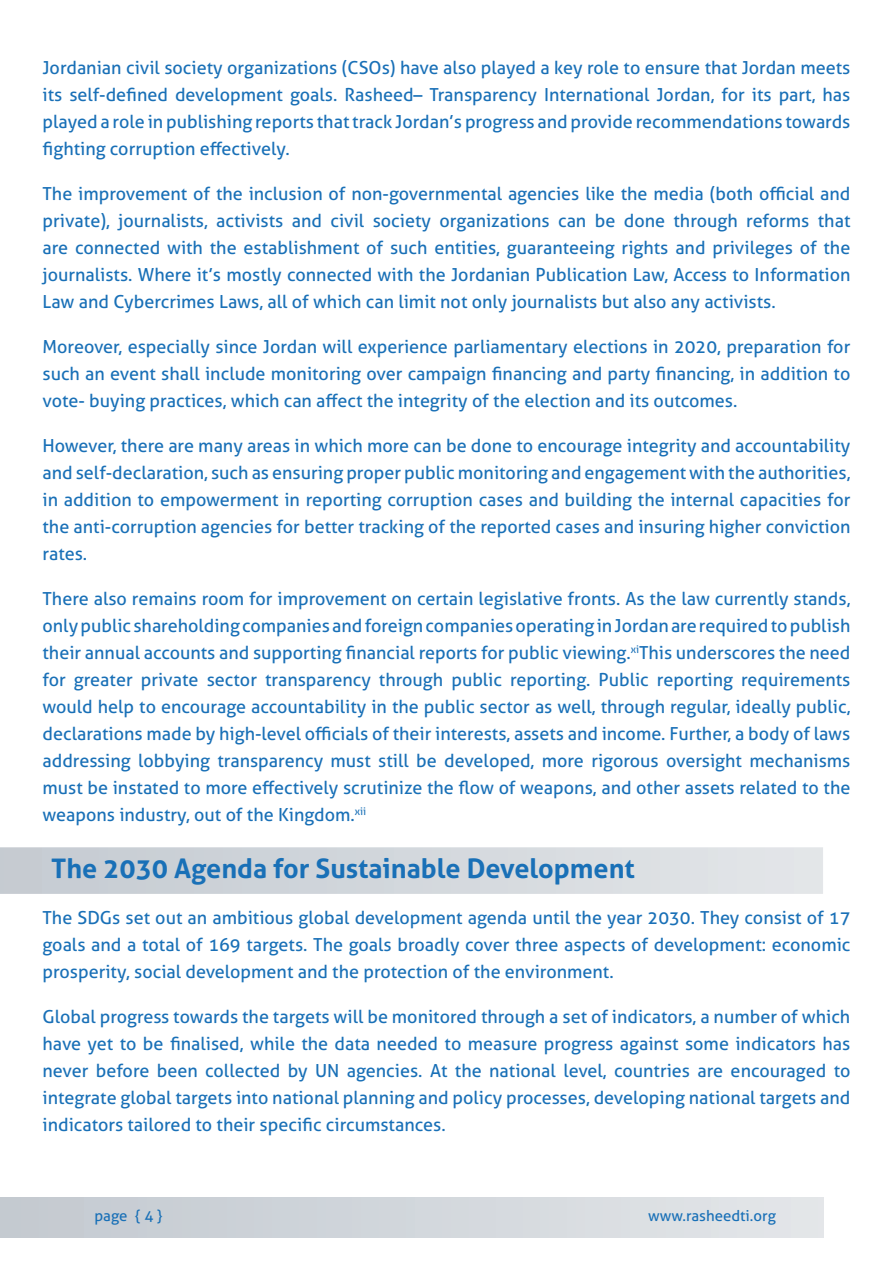
<style>
.page{position:relative;width:893px;height:1263px;background:#fff}
.page>*{position:absolute;margin:0;border:0;box-sizing:border-box;transform-origin:0 0}
.t1{font:700 27px "Aller";color:#1970b7}
.t2{font:18px/27px "Aller";color:#1970b7;text-align:justify}
.t3{font:15px "Aller";color:#1970b7}
</style>
<div class="page">
<div style="left:0;top:1197px;width:824px;height:40px;background:linear-gradient(to right,#c3c9d0,#e3e6e9)"></div>
<svg style="left:0;top:847px;width:823px;height:47px;background:#d3d8dd"></svg>
<p class="t2" style="left:43px;top:54px;width:809px">Jordanian civil society organizations (CSOs) have also played a key role to ensure that Jordan meets its self-defined development goals. Rasheed– Transparency International Jordan, for its part, has played a role in publishing reports that track Jordan’s progress and provide recommendations towards fighting corruption effectively.</p>
<p class="t2" style="left:43px;top:180px;width:809px">The improvement of the inclusion of non-governmental agencies like the media (both official and private), journalists, activists and civil society organizations can be done through reforms that are connected with the establishment of such entities, guaranteeing rights and privileges of the journalists. Where it’s mostly connected with the Jordanian Publication Law, Access to Information Law and Cybercrimes Laws, all of which can limit not only journalists but also any activists.</p>
<p class="t2" style="left:43px;top:333px;width:809px">Moreover, especially since Jordan will experience parliamentary elections in 2020, preparation for such an event shall include monitoring over campaign financing and party financing, in addition to vote- buying practices, which can affect the integrity of the election and its outcomes.</p>
<p class="t2" style="left:43px;top:432px;width:809px">However, there are many areas in which more can be done to encourage integrity and accountability and self-declaration, such as ensuring proper public monitoring and engagement with the authorities, in addition to empowerment in reporting corruption cases and building the internal capacities for the anti-corruption agencies for better tracking of the reported cases and insuring higher conviction rates.</p>
<p class="t2" style="left:43px;top:585px;width:809px">There also remains room for improvement on certain legislative fronts. As the law currently stands, only public shareholding companies and foreign companies operating in Jordan are required to publish their annual accounts and supporting financial reports for public viewing.<sup>xi</sup>This underscores the need for greater private sector transparency through public reporting. Public reporting requirements would help to encourage accountability in the public sector as well, through regular, ideally public, declarations made by high-level officials of their interests, assets and income. Further, a body of laws addressing lobbying transparency must still be developed, more rigorous oversight mechanisms must be instated to more effectively scrutinize the flow of weapons, and other assets related to the weapons industry, out of the Kingdom.<sup>xii</sup></p>
<h1 class="t1" style="left:51px;top:851px;width:585px">The 2030 Agenda for Sustainable Development</h1>
<p class="t2" style="left:43px;top:904px;width:809px">The SDGs set out an ambitious global development agenda until the year 2030. They consist of 17 goals and a total of 169 targets. The goals broadly cover three aspects of development: economic prosperity, social development and the protection of the environment.</p>
<p class="t2" style="left:43px;top:1003px;width:809px">Global progress towards the targets will be monitored through a set of indicators, a number of which have yet to be finalised, while the data needed to measure progress against some indicators has never before been collected by UN agencies. At the national level, countries are encouraged to integrate global targets into national planning and policy processes, developing national targets and indicators tailored to their specific circumstances.</p>
<p class="t3" style="left:94px;top:1206px;width:70px">page { 4 }</p>
<p class="t3" style="left:648px;top:1206px;width:129px">www.rasheedti.org</p>
</div>
